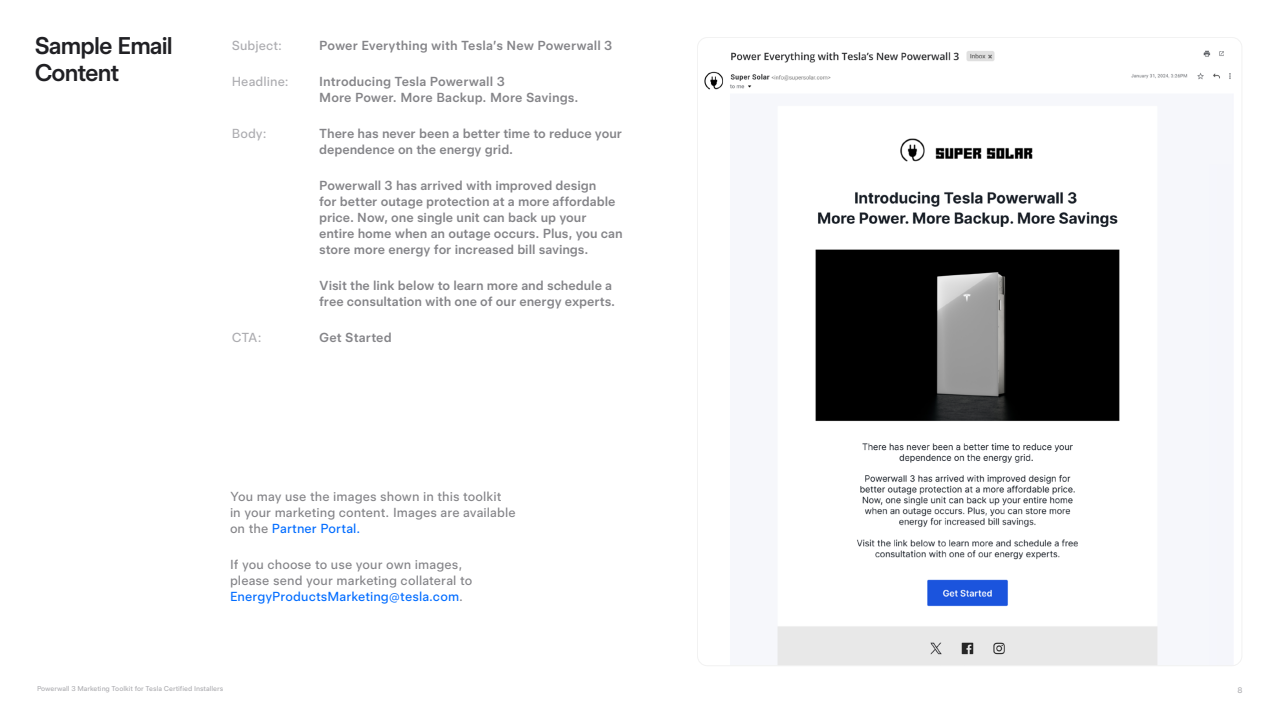
<style>
.page{position:relative;width:1280px;height:720px;background:#fff}
.page>*{position:absolute;margin:0;border:0;box-sizing:border-box;transform-origin:0 0}
.t1{font:500 24px/27px "Universal Sans Display";letter-spacing:-.005em;color:#202024}
.t2{font:500 13px/16px "Universal Sans Text";color:#848488}
.t3{font:13px/16px "Universal Sans Text";letter-spacing:.01em;color:#848488}
.t4{font:13px "Universal Sans Text";letter-spacing:.01em;color:#acacb0}
.t5{font:8px "Universal Sans Text";color:#acacb0}
.t6{font:7px "Universal Sans Text";letter-spacing:-.005em;color:#acacb0}
.s1{color:#006cff}
</style>
<div class="page">
<img style="left:699px;top:39px;width:542px;height:625px">
<h1 class="t1" style="left:35px;top:32px;width:139px">Sample Email<br>Content</h1>
<p class="t4" style="left:232px;top:38px;width:52px">Subject:</p>
<p class="t2" style="left:319px;top:37px;width:295px">Power Everything with Tesla’s New Powerwall 3</p>
<p class="t4" style="left:232px;top:74px;width:59px">Headline:</p>
<p class="t2" style="left:319px;top:73px;width:261px">Introducing Tesla Powerwall 3<br>More Power. More Backup. More Savings.</p>
<p class="t4" style="left:232px;top:126px;width:36px">Body:</p>
<p class="t2" style="left:319px;top:125px;width:304px">There has never been a better time to reduce your dependence on the energy grid.</p>
<p class="t2" style="left:319px;top:177px;width:305px">Powerwall 3 has arrived with improved design<br>for better outage protection at a more affordable price. Now, one single unit can back up your entire home when an outage occurs. Plus, you can store more energy for increased bill savings.</p>
<p class="t2" style="left:319px;top:277px;width:298px">Visit the link below to learn more and schedule a free consultation with one of our energy experts.</p>
<p class="t4" style="left:232px;top:330px;width:31px">CTA:</p>
<p class="t2" style="left:319px;top:329px;width:74px">Get Started</p>
<p class="t3" style="left:230px;top:489px;width:287px">You may use the images shown in this toolkit<br>in your marketing content. Images are available on the <span class="s1">Partner Portal.</span></p>
<p class="t3" style="left:230px;top:557px;width:244px">If you choose to use your own images, please send your marketing collateral to<br><span class="s1">EnergyProductsMarketing@tesla.com</span>.</p>
<p class="t6" style="left:37px;top:684px;width:188px">Powerwall 3 Marketing Toolkit for Tesla Certified Installers</p>
<p class="t5" style="left:1237px;top:685px;width:7px">8</p>
</div>
